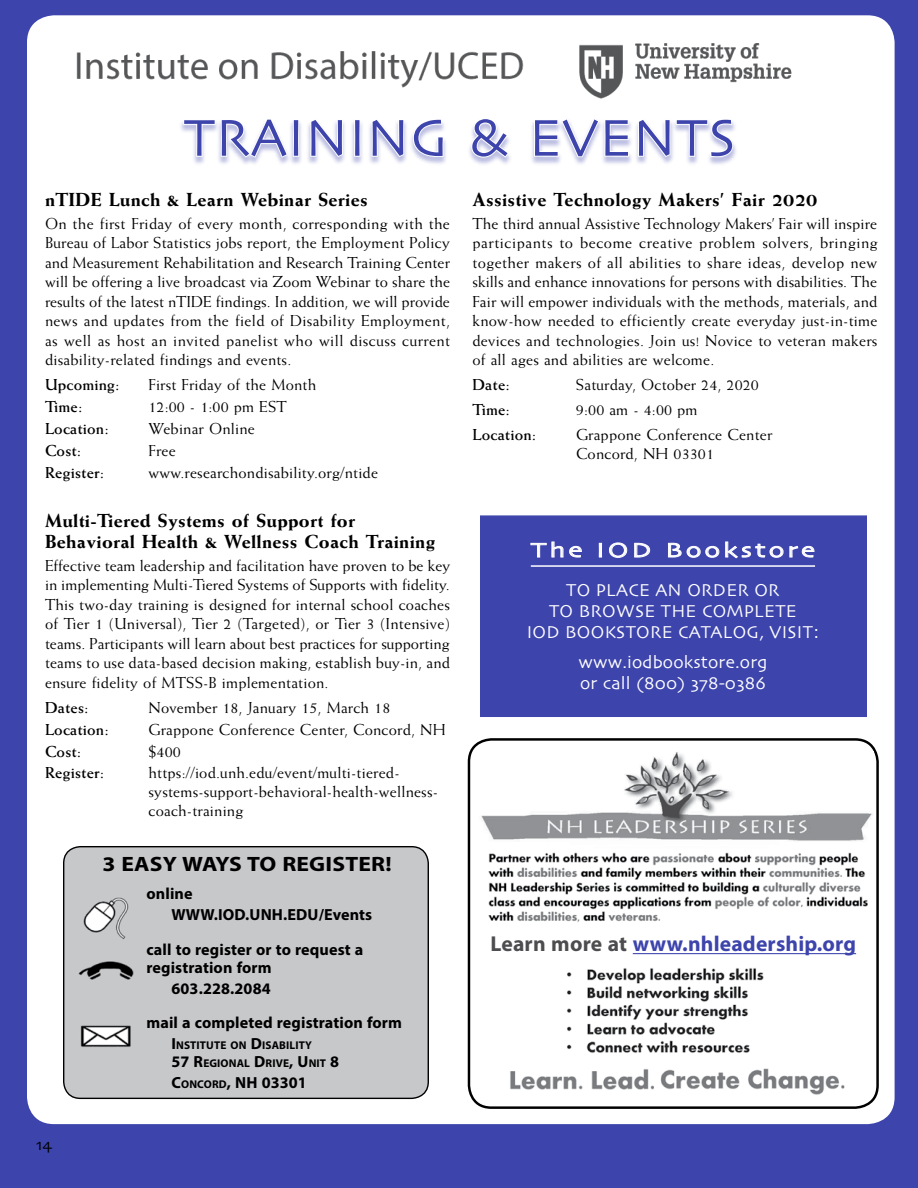
<style>
.page{position:relative;width:918px;height:1188px;background:#3d44ac}
.page>*{position:absolute;margin:0;border:0;box-sizing:border-box;transform-origin:0 0}
.t1{font:54.45px "Skia CC";letter-spacing:.01em;color:#3d44ac}
.t2{font:700 21.6px "Myriad Pro";letter-spacing:.01em;color:#3d44ac}
.t3{font:21px "Skia CC";letter-spacing:.115em;color:#fff;scale:1.3 1}
.t4{font:700 20.85px "Myriad Pro";letter-spacing:.01em;color:#000;scale:1.13 1}
.t5{font:800 18.9px/21px "Weiss";letter-spacing:.015em;color:#000}
.t6{font:18px/21px "Skia CC";letter-spacing:.015em;color:#fff;text-align:center}
.t7{font:16.5px "Skia CC";color:#000}
.t8{font:700 16.05px/20.9px "Myriad Pro";letter-spacing:.01em;color:#000}
.t9{font:700 16.05px "Myriad Pro";letter-spacing:.01em;color:#000}
.t10{font:15.9px/19.5px "Weiss";letter-spacing:.01em;color:#000;text-align:justify}
.t11{font:700 15.9px "Weiss";letter-spacing:.01em;color:#000}
.t12{font:700 11.25px/18px "Myriad Pro";letter-spacing:.01em;color:#000}
.s1{font-size:16.05px}
.s2{font-size:11.25px}
.s3{color:#4d4d4f}
</style>
<div class="page">
<div style="left:27px;top:15px;width:868px;height:1109px;background:#fff;border-radius:27px"></div>
<div style="left:179px;top:118px;width:558px;height:48px;background:#3d44ac;opacity:.35"></div>
<svg style="left:182px;top:118px;width:118px;height:41px"></svg>
<svg style="left:309px;top:118px;width:35px;height:40px"></svg>
<svg style="left:353px;top:118px;width:8px;height:40px"></svg>
<svg style="left:371px;top:118px;width:34px;height:40px"></svg>
<svg style="left:412px;top:118px;width:32px;height:40px"></svg>
<svg style="left:470px;top:118px;width:40px;height:41px"></svg>
<svg style="left:533px;top:118px;width:97px;height:40px"></svg>
<svg style="left:637px;top:118px;width:97px;height:40px"></svg>
<img style="left:579px;top:43px;width:213px;height:56px">
<img style="left:76px;top:51px;width:448px;height:37px">
<div style="left:64px;top:847px;width:364px;height:251px;background:#c7c8ca;border-radius:17px"></div>
<div style="left:63px;top:846px;width:366px;height:253px;border:1px solid #000;border-radius:17px"></div>
<img style="left:78px;top:897px;width:56px;height:150px">
<div style="left:480px;top:515px;width:387px;height:202px;background:#3d44ac;border:2px solid #3d44ac"></div>
<hr style="left:531px;top:565px;width:284px;height:2px;background:#fff">
<svg style="left:530px;top:541px;width:52px;height:17px"></svg>
<svg style="left:599px;top:543px;width:3px;height:15px"></svg>
<svg style="left:609px;top:542px;width:19px;height:16px"></svg>
<svg style="left:634px;top:543px;width:16px;height:15px"></svg>
<svg style="left:668px;top:541px;width:147px;height:18px"></svg>
<div style="left:468px;top:738px;width:411px;height:371px;border:2px solid #000;border-radius:22px"></div>
<img style="left:481px;top:752px;width:392px;height:89px">
<img style="left:488px;top:852px;width:380px;height:70px">
<img style="left:510px;top:1069px;width:144px;height:21px">
<img style="left:660px;top:1068px;width:185px;height:27px">
<img style="left:567px;top:968px;width:197px;height:85px">
<hr style="left:633px;top:953px;width:223px;height:1px;background:#3d44ac">
<h1 class="t1" style="left:184px;top:108px;width:553px">TRAINING &amp; EVENTS</h1>
<p class="t5" style="left:45px;top:189px;width:324px">nTIDE Lunch &amp; Learn Webinar Series</p>
<p class="t10" style="left:45px;top:214px;width:407px">On the first Friday of every month, corresponding with the Bureau of Labor Statistics jobs report, the Employment Policy and Measurement Rehabilitation and Research Training Center will be offering a live broadcast via Zoom Webinar to share the results of the latest nTIDE findings. In addition, we will provide news and updates from the field of Disability Employment, as well as host an invited panelist who will discuss current disability-related findings and events.</p>
<p class="t11" style="left:45px;top:375px;width:76px">Upcoming:</p>
<p class="t10" style="left:148px;top:375px;width:169px">First Friday of the Month</p>
<p class="t11" style="left:45px;top:397px;width:39px">Time:</p>
<p class="t10" style="left:148px;top:397px;width:140px">12:00 - 1:00 pm EST</p>
<p class="t11" style="left:45px;top:419px;width:65px">Location:</p>
<p class="t10" style="left:148px;top:419px;width:108px">Webinar Online</p>
<p class="t11" style="left:45px;top:441px;width:38px">Cost:</p>
<p class="t10" style="left:148px;top:441px;width:29px">Free</p>
<p class="t11" style="left:45px;top:463px;width:61px">Register:</p>
<p class="t10" style="left:148px;top:462px;width:231px">www.researchondisability.org/ntide</p>
<p class="t5" style="left:45px;top:510px;width:392px">Multi-Tiered Systems of Support for<br>Behavioral Health &amp; Wellness Coach Training</p>
<p class="t10" style="left:45px;top:556px;width:407px">Effective team leadership and facilitation have proven to be key in implementing Multi-Tiered Systems of Supports with fidelity.<br>This two-day training is designed for internal school coaches of Tier 1 (Universal), Tier 2 (Targeted), or Tier 3 (Intensive) teams. Participants will learn about best practices for supporting teams to use data-based decision making, establish buy-in, and ensure fidelity of MTSS-B implementation.</p>
<p class="t11" style="left:45px;top:698px;width:45px">Dates:</p>
<p class="t10" style="left:148px;top:697px;width:243px">November 18, January 15, March 18</p>
<p class="t11" style="left:45px;top:720px;width:65px">Location:</p>
<p class="t10" style="left:148px;top:719px;width:299px">Grappone Conference Center, Concord, NH</p>
<p class="t11" style="left:45px;top:742px;width:38px">Cost:</p>
<p class="t10" style="left:148px;top:741px;width:34px">$400</p>
<p class="t11" style="left:45px;top:764px;width:61px">Register:</p>
<p class="t10" style="left:149px;top:763px;width:291px;line-height:18.9px;text-align:left">https://iod.unh.edu/event/multi-tiered&shy;systems-support-behavioral-health-wellness&shy;coach-training</p>
<h3 class="t4" style="left:102px;top:851px;width:258px">3 EASY WAYS TO REGISTER!</h3>
<p class="t8" style="left:171px;top:883px;width:202px;text-indent:-25px">online<br>WWW.IOD.UNH.EDU/Events</p>
<p class="t8" style="left:146px;top:940px;width:219px;line-height:18px">call to register or to request a registration form</p>
<p class="t8" style="left:146px;top:970px;width:257px;line-height:34.7px;text-indent:25px">603.228.2084<br>mail a completed registration form</p>
<p class="t12" style="left:171px;top:1036px;width:169px"><span class="s1">I</span>NSTITUTE ON <span class="s1">D</span>ISABILITY<br><span class="s1">57 R</span>EGIONAL <span class="s1">D</span>RIVE<span class="s1">, U</span> NIT <span class="s1">8</span></p>
<p class="t9" style="left:171px;top:1072px;width:137px">C<span class="s2">ONCORD</span>, NH 03301</p>
<p class="t5" style="left:472px;top:189px;width:346px">Assistive Technology Makers’ Fair 2020</p>
<p class="t10" style="left:472px;top:213px;width:407px">The third annual Assistive Technology Makers’ Fair will inspire participants to become creative problem solvers, bringing together makers of all abilities to share ideas, develop new skills and enhance innovations for persons with disabilities. The Fair will empower individuals with the methods, materials, and know-how needed to efficiently create everyday just-in-time devices and technologies. Join us! Novice to veteran makers of all ages and abilities are welcome.</p>
<p class="t11" style="left:472px;top:375px;width:39px">Date:</p>
<p class="t10" style="left:576px;top:375px;width:184px">Saturday, October 24, 2020</p>
<p class="t11" style="left:472px;top:400px;width:39px">Time:</p>
<p class="t10" style="left:576px;top:399px;width:123px">9:00 am - 4:00 pm</p>
<p class="t11" style="left:472px;top:425px;width:65px">Location:</p>
<p class="t10" style="left:576px;top:425px;width:198px;line-height:18.9px">Grappone Conference Center<br>Concord, NH 03301</p>
<h3 class="t3" style="left:531px;top:539px;width:220px">The IOD Bookstore</h3>
<p class="t6" style="left:527px;top:580px;width:294px">TO PLACE AN ORDER OR<br>TO BROWSE THE COMPLETE<br>IOD BOOKSTORE CATALOG, VISIT:</p>
<p class="t6" style="left:579px;top:652px;width:190px;text-align:left">www.iodbookstore.org or call (800) 378-0386</p>
<h2 class="t2" style="left:490px;top:930px;width:367px"><span class="s3">Learn more at</span> www.nhleadership.org</h2>
<p class="t7" style="left:36px;top:1135px;width:18px">14</p>
</div>
